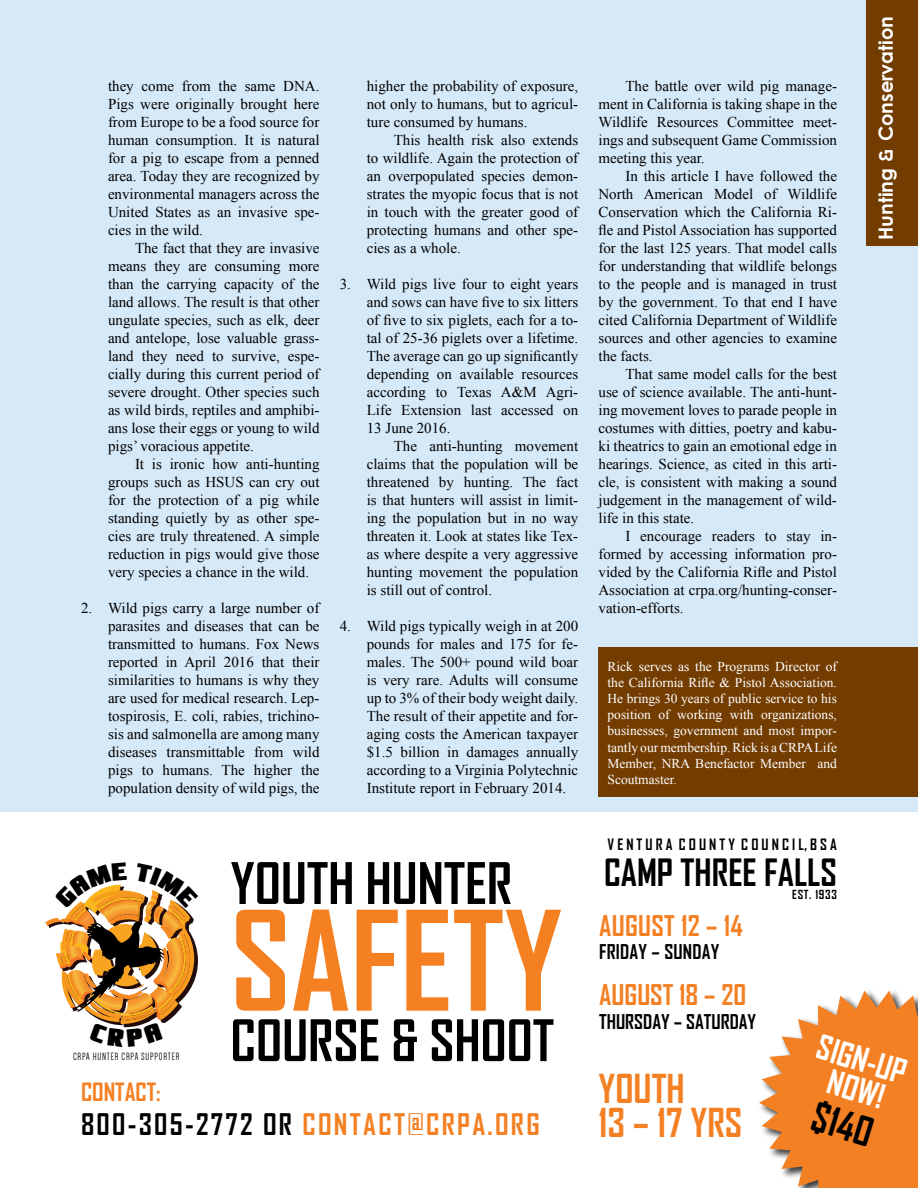
<style>
.page{position:relative;width:918px;height:1188px;background:#d6e9f8}
.page>*{position:absolute;margin:0;border:0;box-sizing:border-box;transform-origin:0 0}
.t1{font:700 132.15px "Agency FB";color:#f58022}
.t2{font:700 54.75px "Agency FB";color:#000}
.t3{font:700 38.1px/34.5px "Agency FB";color:#f48024}
.t4{font:700 38.1px "Agency FB";color:#000}
.t5{font:700 36px "Agency FB";color:#000}
.t6{font:700 32.25px/30px "Agency FB";color:#fff;text-align:center}
.t7{font:700 28.5px "Agency FB";letter-spacing:.08em;color:#f48024}
.t8{font:700 27.3px "Agency FB";letter-spacing:.005em;color:#f48024}
.t9{font:700 24.15px "Agency FB";color:#f48024}
.t10{font:700 19.5px "Agency FB";color:#000}
.t11{font:700 19.5px "Levenim";color:#fff}
.t12{font:15px/18px "Times New Roman";color:#000;text-align:justify}
.t13{font:700 15px "Agency FB";color:#000}
.t14{font:13.5px/16.2px "Times New Roman";color:#fff;text-align:justify}
.t15{font:700 12px "Agency FB";letter-spacing:.06em;color:#000}
.t16{font:10.95px "Dense";letter-spacing:.075em;color:#000}
.s1{color:#000}
</style>
<div class="page">
<div style="left:598px;top:647px;width:320px;height:150px;background:#733c00"></div>
<div style="left:0;top:812px;width:918px;height:376px;background:#fff"></div>
<svg style="left:759px;top:991px;width:159px;height:197px"></svg>
<div style="left:867px;top:0;width:51px;height:245px;background:#733c00"></div>
<svg style="left:45px;top:884px;width:153px;height:144px"></svg>
<p class="t12" style="left:108px;top:77px;width:213px">they come from the same DNA.<br>Pigs were originally brought here from Europe to be a food source for human consumption. It is natural for a pig to escape from a penned area. Today they are recognized by environmental managers across the United States as an invasive spe&shy;cies in the wild.</p>
<p class="t12" style="left:108px;top:239px;width:213px;text-indent:27px">The fact that they are invasive means they are consuming more than the carrying capacity of the land allows. The result is that other ungulate species, such as elk, deer and antelope, lose valuable grass&shy;land they need to survive, espe&shy;cially during this current period of severe drought. Other species such as wild birds, reptiles and amphibi&shy;ans lose their eggs or young to wild pigs’ voracious appetite.</p>
<p class="t12" style="left:108px;top:455px;width:213px;text-indent:27px">It is ironic how anti-hunting groups such as HSUS can cry out for the protection of a pig while standing quietly by as other spe&shy;cies are truly threatened. A simple reduction in pigs would give those very species a chance in the wild.</p>
<p class="t12" style="left:108px;top:599px;width:213px;text-indent:-27px">2. Wild pigs carry a large number of parasites and diseases that can be transmitted to humans. Fox News reported in April 2016 that their similarities to humans is why they are used for medical research. Lep&shy;tospirosis, E. coli, rabies, trichino&shy;sis and salmonella are among many diseases transmittable from wild pigs to humans. The higher the population density of wild pigs, the</p>
<p class="t12" style="left:367px;top:77px;width:213px">higher the probability of exposure, not only to humans, but to agricul&shy;ture consumed by humans.</p>
<p class="t12" style="left:367px;top:131px;width:213px;text-indent:27px">This health risk also extends to wildlife. Again the protection of an overpopulated species demon&shy;strates the myopic focus that is not in touch with the greater good of protecting humans and other spe&shy;cies as a whole.</p>
<p class="t12" style="left:367px;top:275px;width:213px;text-indent:-27px">3. Wild pigs live four to eight years and sows can have five to six litters of five to six piglets, each for a to&shy;tal of 25-36 piglets over a lifetime.<br>The average can go up significantly depending on available resources according to Texas A&amp;M Agri-Life Extension last accessed on 13 June 2016.</p>
<p class="t12" style="left:367px;top:437px;width:213px;text-indent:27px">The anti-hunting movement claims that the population will be threatened by hunting. The fact is that hunters will assist in limit&shy;ing the population but in no way threaten it. Look at states like Tex&shy;as where despite a very aggressive hunting movement the population is still out of control.</p>
<p class="t12" style="left:367px;top:617px;width:213px;text-indent:-27px">4. Wild pigs typically weigh in at 200 pounds for males and 175 for fe&shy;males. The 500+ pound wild boar is very rare. Adults will consume up to 3% of their body weight daily.<br>The result of their appetite and for&shy;aging costs the American taxpayer $1.5 billion in damages annually according to a Virginia Polytechnic Institute report in February 2014.</p>
<p class="t16" style="left:73px;top:1051px;width:108px">CRPA HUNTER CRPA SUPPORTER</p>
<h2 class="t2" style="left:230px;top:849px;width:283px">YOUTH HUNTER</h2>
<h1 class="t1" style="left:230px;top:879px;width:334px">SAFETY</h1>
<h2 class="t2" style="left:230px;top:1007px;width:325px">COURSE &amp; SHOOT</h2>
<h3 class="t9" style="left:81px;top:1076px;width:81px">CONTACT:</h3>
<h3 class="t7" style="left:81px;top:1106px;width:460px"><span class="s1">800-305-2772 OR</span> CONTACT@CRPA.ORG</h3>
<p class="t12" style="left:598px;top:77px;width:240px;text-indent:27px">The battle over wild pig manage&shy;ment in California is taking shape in the Wildlife Resources Committee meet&shy;ings and subsequent Game Commission meeting this year.</p>
<p class="t12" style="left:598px;top:167px;width:240px;text-indent:27px">In this article I have followed the North American Model of Wildlife Conservation which the California Ri&shy;fle and Pistol Association has supported for the last 125 years. That model calls for understanding that wildlife belongs to the people and is managed in trust by the government. To that end I have cited California Department of Wildlife sources and other agencies to examine the facts.</p>
<p class="t12" style="left:598px;top:365px;width:240px;text-indent:27px">That same model calls for the best use of science available. The anti-hunt&shy;ing movement loves to parade people in costumes with ditties, poetry and kabu&shy;ki theatrics to gain an emotional edge in hearings. Science, as cited in this arti&shy;cle, is consistent with making a sound judgement in the management of wild&shy;life in this state.</p>
<p class="t12" style="left:598px;top:527px;width:240px;text-indent:27px">I encourage readers to stay in&shy;formed by accessing information pro&shy;vided by the California Rifle and Pistol Association at crpa.org/hunting-conser&shy;vation-efforts.</p>
<p class="t14" style="left:608px;top:658px;width:231px">Rick serves as the Programs Director of the California Rifle &amp; Pistol Association.<br>He brings 30 years of public service to his position of working with organizations, businesses, government and most impor&shy;tantly our membership. Rick is a CRPA Life Member, NRA Benefactor Member and Scoutmaster.</p>
<p class="t13" style="left:608px;top:835px;width:231px">V E N T U R A C O U N T Y C O U N C I L, B S A</p>
<h3 class="t5" style="left:604px;top:850px;width:234px">CAMP THREE FALLS</h3>
<h3 class="t8" style="left:599px;top:908px;width:145px">AUGUST 12 – 14</h3>
<h3 class="t10" style="left:599px;top:940px;width:122px">FRIDAY – SUNDAY</h3>
<h3 class="t8" style="left:599px;top:978px;width:148px">AUGUST 18 – 20</h3>
<h3 class="t10" style="left:599px;top:1009px;width:159px">THURSDAY – SATURDAY</h3>
<p class="t15" style="left:792px;top:887px;width:46px">EST. 1933</p>
<h3 class="t11" style="left:874px;top:240px;width:225px;rotate:-90deg">Hunting &amp; Conservation</h3>
<h3 class="t3" style="left:598px;top:1070px;width:145px">YOUTH<br>13 – 17 YRS</h3>
<h3 class="t6" style="left:822px;top:1031px;width:93px;rotate:17deg">SIGN-UP<br>NOW!</h3>
<h3 class="t4" style="left:820px;top:1093px;width:63px;rotate:17deg">$140</h3>
</div>
